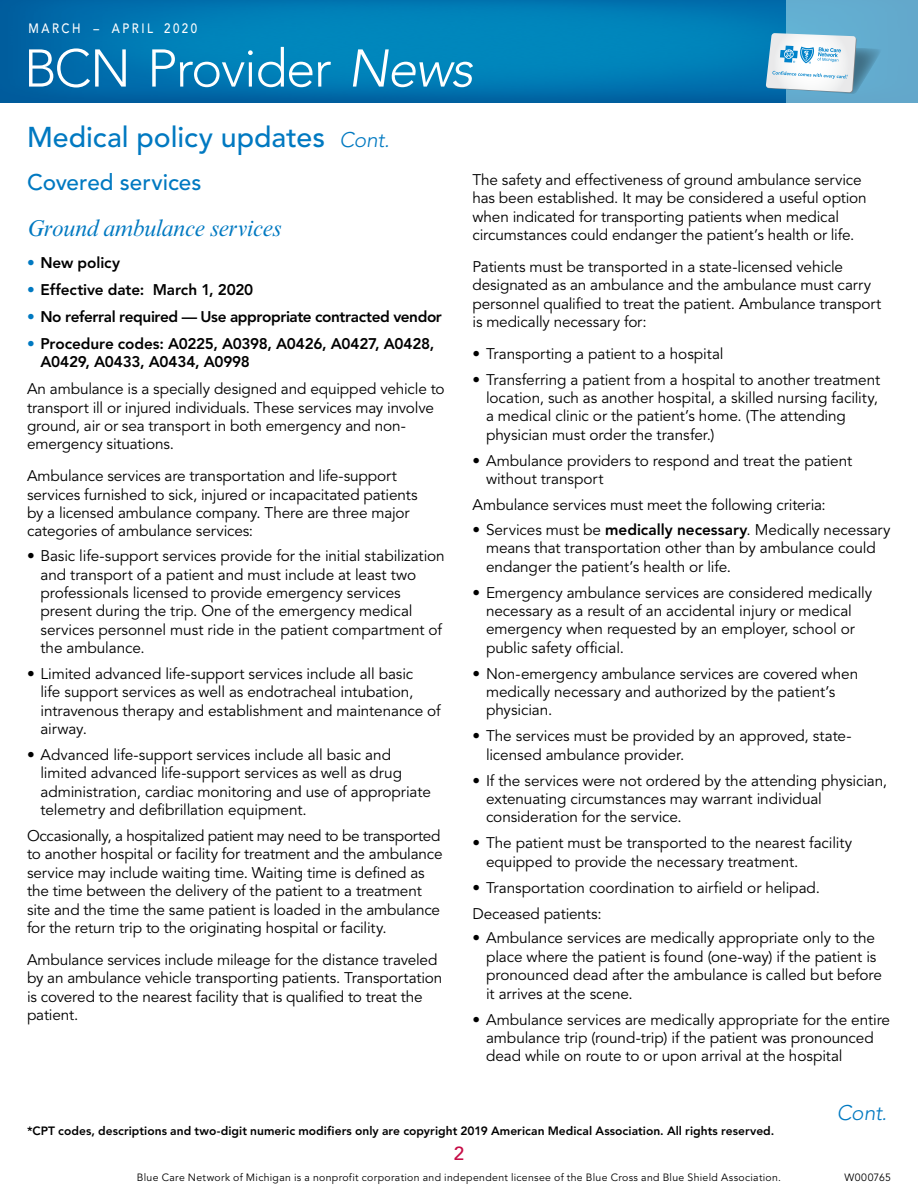
<style>
.page{position:relative;width:918px;height:1188px;background:#fff}
.page>*{position:absolute;margin:0;border:0;box-sizing:border-box;transform-origin:0 0}
.t1{font:300 52.5px "Avenir LT Std";letter-spacing:-.025em;color:#fff}
.t2{font:500 28.5px "Avenir LT Std";color:#0079c1}
.t3{font:italic 23.25px "Times New Roman MT Std";letter-spacing:-.01em;color:#0079c1}
.t4{font:500 22.5px "Avenir LT Std";color:#0079c1}
.t5{font:italic 300 21px "Avenir LT Std";color:#0079c1}
.t6{font:500 18.75px "Avenir LT Std";color:#c60c46}
.t7{font:15.3px/18.3px "Avenir LT Std";letter-spacing:-.01em;color:#000}
.t8{font:800 15.3px/18.3px "Avenir LT Std";letter-spacing:-.02em;color:#000}
.t9{font:500 13.5px "Avenir LT Std";letter-spacing:.225em;color:#fff;scale:.85 1}
.t10{font:800 12px "Avenir LT Std";letter-spacing:.005em;color:#000}
.t11{font:10.5px "Avenir LT Std";letter-spacing:.03em;color:#000}
.s1{font-style:italic}
.s2{font-weight:300;font-style:italic;font-size:21px}
.s3{color:#0079c1}
.s4{font-weight:800}
</style>
<div class="page">
<img style="left:0;top:0;width:786px;height:103px">
<div style="left:786px;top:0;width:132px;height:103px;background:#63aacd"></div>
<svg style="left:766px;top:33px;width:113px;height:61px"></svg>
<p class="t9" style="left:28px;top:21px;width:200px">MARCH – APRIL 2020</p>
<h1 class="t1" style="left:24px;top:38px;width:451px">BCN Provider <span class="s1">News</span></h1>
<h2 class="t2" style="left:27px;top:121px;width:364px">Medical policy updates <span class="s2">Cont.</span></h2>
<h3 class="t4" style="left:27px;top:169px;width:176px">Covered services</h3>
<h3 class="t3" style="left:27px;top:215px;width:256px">Ground ambulance services</h3>
<p class="t8" style="left:27px;top:253px;width:95px"><span class="s3">•</span> New policy</p>
<p class="t8" style="left:27px;top:280px;width:228px"><span class="s3">•</span> Effective date: March 1, 2020</p>
<p class="t8" style="left:27px;top:307px;width:416px"><span class="s3">•</span> No referral required — Use appropriate contracted vendor</p>
<p class="t8" style="left:40px;top:334px;width:395px;text-indent:-13px"><span class="s3">•</span> Procedure codes: A0225, A0398, A0426, A0427, A0428,<br>A0429, A0433, A0434, A0998</p>
<p class="t7" style="left:27px;top:380px;width:419px">An ambulance is a specially designed and equipped vehicle to transport ill or injured individuals. These services may involve ground, air or sea transport in both emergency and non&shy;emergency situations.</p>
<p class="t7" style="left:27px;top:467px;width:392px">Ambulance services are transportation and life-support services furnished to sick, injured or incapacitated patients by a licensed ambulance company. There are three major categories of ambulance services:</p>
<p class="t7" style="left:40px;top:547px;width:406px;text-indent:-13px"><span class="s4">•</span> Basic life-support services provide for the initial stabilization and transport of a patient and must include at least two professionals licensed to provide emergency services present during the trip. One of the emergency medical services personnel must ride in the patient compartment of the ambulance.</p>
<p class="t7" style="left:40px;top:665px;width:402px;text-indent:-13px"><span class="s4">•</span> Limited advanced life-support services include all basic<br>life support services as well as endotracheal intubation, intravenous therapy and establishment and maintenance of airway.</p>
<p class="t7" style="left:40px;top:746px;width:392px;text-indent:-13px"><span class="s4">•</span> Advanced life-support services include all basic and limited advanced life-support services as well as drug administration, cardiac monitoring and use of appropriate telemetry and defibrillation equipment.</p>
<p class="t7" style="left:27px;top:827px;width:417px">Occasionally, a hospitalized patient may need to be transported to another hospital or facility for treatment and the ambulance service may include waiting time. Waiting time is defined as the time between the delivery of the patient to a treatment site and the time the same patient is loaded in the ambulance for the return trip to the originating hospital or facility.</p>
<p class="t7" style="left:27px;top:951px;width:417px">Ambulance services include mileage for the distance traveled by an ambulance vehicle transporting patients. Transportation is covered to the nearest facility that is qualified to treat the patient.</p>
<p class="t7" style="left:473px;top:171px;width:396px">The safety and effectiveness of ground ambulance service has been established. It may be considered a useful option when indicated for transporting patients when medical circumstances could endanger the patient’s health or life.</p>
<p class="t7" style="left:473px;top:258px;width:410px">Patients must be transported in a state-licensed vehicle designated as an ambulance and the ambulance must carry personnel qualified to treat the patient. Ambulance transport is medically necessary for:</p>
<p class="t7" style="left:473px;top:345px;width:253px"><span class="s4">•</span> Transporting a patient to a hospital</p>
<p class="t7" style="left:486px;top:371px;width:396px;text-indent:-13px"><span class="s4">•</span> Transferring a patient from a hospital to another treatment location, such as another hospital, a skilled nursing facility, a medical clinic or the patient’s home. (The attending physician must order the transfer.)</p>
<p class="t7" style="left:486px;top:452px;width:368px;text-indent:-13px"><span class="s4">•</span> Ambulance providers to respond and treat the patient without transport</p>
<p class="t7" style="left:473px;top:496px;width:355px">Ambulance services must meet the following criteria:</p>
<p class="t7" style="left:486px;top:521px;width:406px;text-indent:-13px"><span class="s4">•</span> Services must be <span class="s4">medically necessary</span>. Medically necessary means that transportation other than by ambulance could endanger the patient’s health or life.</p>
<p class="t7" style="left:486px;top:584px;width:388px;text-indent:-13px"><span class="s4">•</span> Emergency ambulance services are considered medically necessary as a result of an accidental injury or medical emergency when requested by an employer, school or public safety official.</p>
<p class="t7" style="left:486px;top:665px;width:374px;text-indent:-13px"><span class="s4">•</span> Non-emergency ambulance services are covered when medically necessary and authorized by the patient’s physician.</p>
<p class="t7" style="left:486px;top:727px;width:367px;text-indent:-13px"><span class="s4">•</span> The services must be provided by an approved, state&shy;licensed ambulance provider.</p>
<p class="t7" style="left:486px;top:772px;width:403px;text-indent:-13px"><span class="s4">•</span> If the services were not ordered by the attending physician, extenuating circumstances may warrant individual consideration for the service.</p>
<p class="t7" style="left:486px;top:834px;width:368px;text-indent:-13px"><span class="s4">•</span> The patient must be transported to the nearest facility equipped to provide the necessary treatment.</p>
<p class="t7" style="left:473px;top:875px;width:349px;line-height:26px"><span class="s4">•</span> Transportation coordination to airfield or helipad.<br>Deceased patients:</p>
<p class="t7" style="left:486px;top:929px;width:398px;text-indent:-13px"><span class="s4">•</span> Ambulance services are medically appropriate only to the place where the patient is found (one-way) if the patient is pronounced dead after the ambulance is called but before it arrives at the scene.</p>
<p class="t7" style="left:486px;top:1011px;width:406px;text-indent:-13px"><span class="s4">•</span> Ambulance services are medically appropriate for the entire ambulance trip (round-trip) if the patient was pronounced dead while on route to or upon arrival at the hospital</p>
<h3 class="t5" style="left:837px;top:1100px;width:52px">Cont.</h3>
<p class="t10" style="left:27px;top:1124px;width:749px">*CPT codes, descriptions and two‑digit numeric modifiers only are copyright 2019 American Medical Association. All rights reserved.</p>
<p class="t6" style="left:454px;top:1143px;width:12px">2</p>
<p class="t11" style="left:137px;top:1171px;width:646px">Blue Care Network of Michigan is a nonprofit corporation and independent licensee of the Blue Cross and Blue Shield Association.</p>
<p class="t11" style="left:845px;top:1171px;width:48px">W000765</p>
</div>
